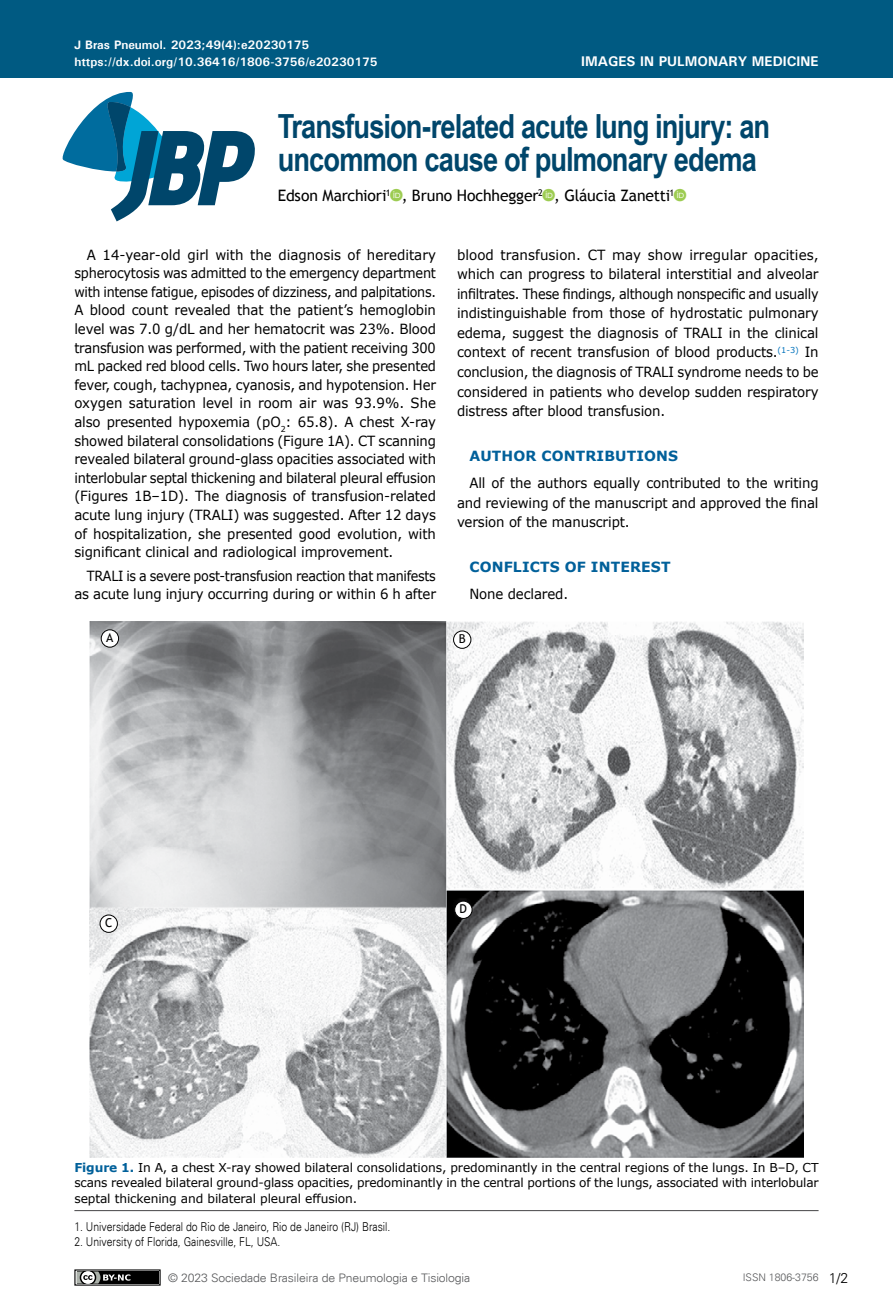
<style>
.page{position:relative;width:893px;height:1315px;background:#fff}
.page>*{position:absolute;margin:0;border:0;box-sizing:border-box;transform-origin:0 0}
.t1{font:700 33.25px/33.2px "Arial Narrow";letter-spacing:-.025em;color:#00466b}
.t2{font:21px "ID font Regular";color:#9dcc52}
.t3{font:15.75px "Trebuchet MS";letter-spacing:-.01em;color:#000}
.t4{font:14px/18.6px "Verdana";letter-spacing:-.01em;color:#000;text-align:justify;scale:.96 1}
.t5{font:14px/19.6px "Verdana";letter-spacing:-.01em;color:#000;text-align:justify;scale:.95 1}
.t6{font:14px/18.6px "Verdana";letter-spacing:-.01em;color:#000;text-align:right;scale:.91 1}
.t7{font:700 14px "Verdana";letter-spacing:.01em;color:#01609a}
.t8{font:700 14px "Univers";color:#fff}
.t9{font:300 14px "Univers";color:#000}
.t10{font:12.25px/15.8px "Verdana";letter-spacing:-.01em;color:#000;text-align:justify}
.t11{font:300 12.25px "Univers";color:#000;scale:.85 1}
.t12{font:700 12.25px "Univers";color:#fff}
.t13{font:12.25px "Trebuchet MS";color:#000}
.t14{font:300 11.72px "Univers";letter-spacing:-.01em;color:#58595b;scale:1.04 1}
.t15{font:300 10.5px "Univers";color:#58595b}
.s1{font-family:"ID font Regular";font-size:21px;color:#9dcc52}
.s2{font-weight:700;color:#01609a}
</style>
<div class="page">
<div style="left:0;top:0;width:893px;height:78px;background:#005a82"></div>
<svg style="left:62px;top:91px;width:193px;height:130px"></svg>
<div style="left:75px;top:1270px;width:85px;height:15px;background:#000"></div>
<div style="left:74px;top:1269px;width:87px;height:16px;border:1px solid #000"></div>
<svg style="left:74px;top:1269px;width:56px;height:17px"></svg>
<hr style="left:74px;top:1210px;width:745px;height:1px;background:#464547">
<img style="left:89px;top:621px;width:715px;height:536px">
<div style="left:101px;top:630px;width:18px;height:17px;background:#fff;border-radius:50%"></div>
<div style="left:101px;top:629px;width:18px;height:18px;border:1px solid #000;border-radius:50%"></div>
<div style="left:454px;top:631px;width:17px;height:17px;background:#fff;border-radius:50%"></div>
<div style="left:453px;top:630px;width:18px;height:19px;border:1px solid #000;border-radius:50%"></div>
<div style="left:100px;top:915px;width:17px;height:17px;background:#fff;border-radius:50%"></div>
<div style="left:100px;top:914px;width:18px;height:19px;border:1px solid #000;border-radius:50%"></div>
<div style="left:455px;top:901px;width:17px;height:17px;background:#fff;border-radius:50%"></div>
<div style="left:454px;top:900px;width:18px;height:19px;border:1px solid #000;border-radius:50%"></div>
<p class="t12" style="left:74px;top:37px;width:236px">J Bras Pneumol. 2023;49(4):e20230175</p>
<p class="t12" style="left:74px;top:54px;width:305px">https://dx.doi.org/10.36416/1806-3756/e20230175</p>
<p class="t8" style="left:581px;top:52px;width:239px">IMAGES IN PULMONARY MEDICINE</p>
<h1 class="t1" style="left:278px;top:108px;width:494px">Transfusion-related acute lung injury: an uncommon cause of pulmonary edema</h1>
<p class="t3" style="left:278px;top:186px;width:398px">Edson Marchiori<sup>1</sup><span class="s1">a</span>, Bruno Hochhegger<sup>2</sup><span class="s1">a</span>, Gláucia Zanetti<sup>1</sup></p>
<h2 class="t2" style="left:674px;top:184px;width:14px">a</h2>
<p class="t4" style="left:74px;top:245px;width:378px;text-indent:12px">A 14-year-old girl with the diagnosis of hereditary spherocytosis was admitted to the emergency department with intense fatigue, episodes of dizziness, and palpitations.<br>A blood count revealed that the patient’s hemoglobin level was 7.0 g/dL and her hematocrit was 23%. Blood transfusion was performed, with the patient receiving 300 mL packed red blood cells. Two hours later, she presented fever, cough, tachypnea, cyanosis, and hypotension. Her oxygen saturation level in room air was 93.9%. She also presented hypoxemia (pO<sub>2</sub>: 65.8). A chest X-ray showed bilateral consolidations (Figure 1A). CT scanning revealed bilateral ground-glass opacities associated with interlobular septal thickening and bilateral pleural effusion (Figures 1B–1D). The diagnosis of transfusion-related acute lung injury (TRALI) was suggested. After 12 days of hospitalization, she presented good evolution, with significant clinical and radiological improvement.</p>
<p class="t6" style="left:74px;top:566px;width:399px">TRALI is a severe post-transfusion reaction that manifests as acute lung injury occurring during or within 6 h after</p>
<p class="t4" style="left:457px;top:245px;width:378px;line-height:19.6px">blood transfusion. CT may show irregular opacities, which can progress to bilateral interstitial and alveolar infiltrates. These findings, although nonspecific and usually indistinguishable from those of hydrostatic pulmonary edema, suggest the diagnosis of TRALI in the clinical context of recent transfusion of blood products.<sup>(1-3)</sup> In conclusion, the diagnosis of TRALI syndrome needs to be considered in patients who develop sudden respiratory distress after blood transfusion.</p>
<p class="t7" style="left:469px;top:447px;width:210px">AUTHOR CONTRIBUTIONS</p>
<p class="t5" style="left:457px;top:473px;width:382px;text-indent:12px">All of the authors equally contributed to the writing and reviewing of the manuscript and approved the final version of the manuscript.</p>
<p class="t7" style="left:469px;top:558px;width:203px">CONFLICTS OF INTEREST</p>
<p class="t5" style="left:469px;top:585px;width:106px">None declared.</p>
<p class="t13" style="left:106px;top:630px;width:9px">A</p>
<p class="t13" style="left:459px;top:632px;width:8px">B</p>
<p class="t13" style="left:105px;top:915px;width:9px">C</p>
<p class="t13" style="left:460px;top:902px;width:9px">D</p>
<p class="t10" style="left:74px;top:1159px;width:746px"><span class="s2">Figure 1.</span> In A, a chest X-ray showed bilateral consolidations, predominantly in the central regions of the lungs. In B–D, CT scans revealed bilateral ground-glass opacities, predominantly in the central portions of the lungs, associated with interlobular septal thickening and bilateral pleural effusion.</p>
<p class="t11" style="left:74px;top:1219px;width:373px">1. Universidade Federal do Rio de Janeiro, Rio de Janeiro (RJ) Brasil.</p>
<p class="t11" style="left:74px;top:1233px;width:244px">2. University of Florida, Gainesville, FL, USA.</p>
<p class="t14" style="left:168px;top:1270px;width:292px">© 2023 Sociedade Brasileira de Pneumologia e Tisiologia</p>
<p class="t15" style="left:743px;top:1271px;width:77px">ISSN 1806-3756</p>
<p class="t9" style="left:829px;top:1269px;width:21px">1/2</p>
</div>
